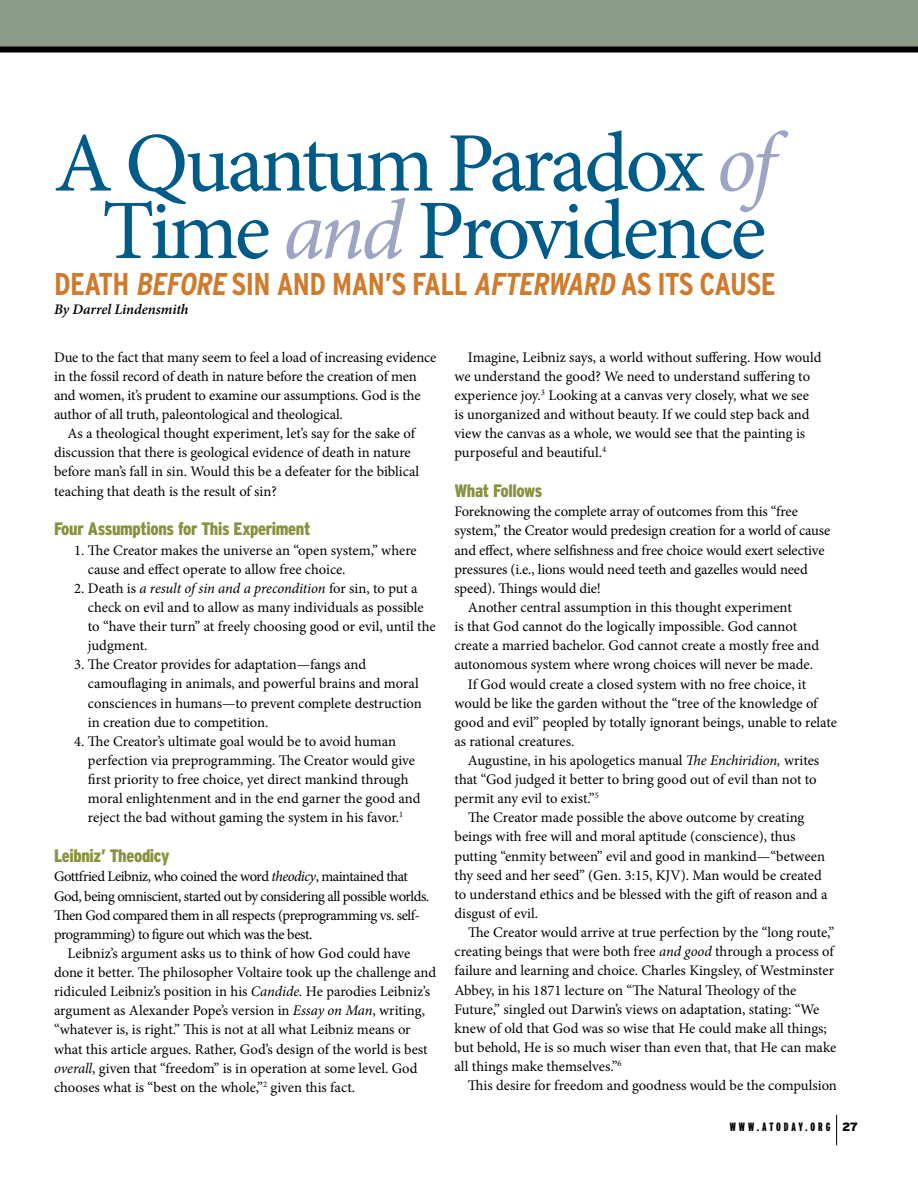
<style>
.page{position:relative;width:918px;height:1188px;background:#fff}
.page>*{position:absolute;margin:0;border:0;box-sizing:border-box;transform-origin:0 0}
.t1{font:84.75px/67.5px "Minion Pro";letter-spacing:-.04em;color:#005b89;text-align:center}
.t2{font:700 condensed 31.5px "Interstate";letter-spacing:-.02em;color:#ce7b2d}
.t3{font:italic 700 condensed 31.5px "Interstate";color:#ce7b2d}
.t4{font:900 condensed 18px "Interstate";letter-spacing:-.02em;color:#88913e}
.t5{font:14.7px/19.2px "Minion Pro";letter-spacing:-.005em;color:#000}
.t6{font:14.7px/19.2px "Minion Pro";letter-spacing:-.03em;color:#000}
.t7{font:italic 600 14.7px "Minion Pro";letter-spacing:-.01em;color:#000}
.t8{font:900 extra-condensed 12px "Interstate";color:#000}
.s1{font-style:italic;color:#9ca5c3}
.s2{font-style:normal}
.s3{font-style:italic}
.s4{font-stretch:normal}
</style>
<div class="page">
<hr style="left:836px;top:1115px;width:1px;height:30px;background:#000">
<div style="left:0;top:0;width:918px;height:49px;background:#8b9d89"></div>
<div style="left:0;top:46px;width:918px;height:6px;background:#000"></div>
<h1 class="t1" style="left:54px;top:130px;width:722px">A Quantum Paradox <span class="s1">of<br></span>Time <span class="s1">and</span> Providence</h1>
<h2 class="t3" style="left:54px;top:267px;width:114px"><span class="s2">DEATH</span> BEFORE</h2>
<h2 class="t2" style="left:232px;top:267px;width:62px">SIN AND</h2>
<h2 class="t2" style="left:332px;top:267px;width:175px">MAN ’S FALL <span class="s3">AFTERWARD</span></h2>
<h2 class="t2" style="left:621px;top:267px;width:110px">AS ITS CAUSE</h2>
<p class="t7" style="left:54px;top:299px;width:136px">By Darrel Lindensmith</p>
<p class="t5" style="left:54px;top:347px;width:384px">Due to the fact that many seem to feel a load of increasing evidence in the fossil record of death in nature before the creation of men and women, it’s prudent to examine our assumptions. God is the author of all truth, paleontological and theological.</p>
<p class="t5" style="left:54px;top:424px;width:367px;text-indent:13px">As a theological thought experiment, let’s say for the sake of discussion that there is geological evidence of death in nature before man’s fall in sin. Would this be a defeater for the biblical teaching that death is the result of sin?</p>
<p class="t4" style="left:54px;top:519px;width:258px">Four Assumptions for This Experiment</p>
<p class="t5" style="left:88px;top:540px;width:330px;text-indent:-14px">1. The Creator makes the universe an “open system,” where cause and effect operate to allow free choice.</p>
<p class="t5" style="left:88px;top:579px;width:349px;text-indent:-14px">2. Death is <span class="s3">a result of sin and a precondition</span> for sin, to put a check on evil and to allow as many individuals as possible to “have their turn” at freely choosing good or evil, until the judgment.</p>
<p class="t5" style="left:88px;top:655px;width:335px;text-indent:-14px">3. The Creator provides for adaptation—fangs and camouflaging in animals, and powerful brains and moral consciences in humans—to prevent complete destruction in creation due to competition.</p>
<p class="t5" style="left:88px;top:732px;width:334px;text-indent:-14px">4. The Creator’s ultimate goal would be to avoid human perfection via preprogramming. The Creator would give first priority to free choice, yet direct mankind through moral enlightenment and in the end garner the good and reject the bad without gaming the system in his favor.<sup>1</sup></p>
<p class="t4" style="left:54px;top:846px;width:117px">Leibniz’ Theodicy</p>
<p class="t6" style="left:54px;top:867px;width:377px">Gottfried Leibniz, who coined the word <span class="s3">theodicy</span>, maintained that God, being omniscient, started out by considering all possible worlds.<br>Then God compared them in all respects (preprogramming vs. self&shy;programming) to figure out which was the best.</p>
<p class="t5" style="left:54px;top:944px;width:384px;text-indent:13px">Leibniz’s argument asks us to think of how God could have done it better. The philosopher Voltaire took up the challenge and ridiculed Leibniz’s position in his <span class="s3">Candide.</span> He parodies Leibniz’s argument as Alexander Pope’s version in <span class="s3">Essay on Man</span>, writing, “whatever is, is right.” This is not at all what Leibniz means or what this article argues. Rather, God’s design of the world is best <span class="s3">overall</span>, given that “freedom” is in operation at some level. God chooses what is “best on the whole,”<sup>2</sup> given this fact.</p>
<p class="t5" style="left:454px;top:347px;width:369px;text-indent:14px">Imagine, Leibniz says, a world without suffering. How would we understand the good? We need to understand suffering to experience joy.<sup>3</sup> Looking at a canvas very closely, what we see is unorganized and without beauty. If we could step back and view the canvas as a whole, we would see that the painting is purposeful and beautiful.<sup>4</sup></p>
<p class="t4" style="left:454px;top:481px;width:89px">What Follows</p>
<p class="t5" style="left:454px;top:502px;width:345px">Foreknowing the complete array of outcomes from this “free</p>
<p class="t5" style="left:454px;top:521px;width:377px">system,” the Creator would predesign creation for a world of cause</p>
<p class="t5" style="left:454px;top:540px;width:372px">and effect, where selfishness and free choice would exert selective</p>
<p class="t5" style="left:454px;top:560px;width:355px">pressures (i.e., lions would need teeth and gazelles would need</p>
<p class="t5" style="left:454px;top:579px;width:148px">speed). Things would die!</p>
<p class="t5" style="left:468px;top:598px;width:325px">Another central assumption in this thought experiment</p>
<p class="t5" style="left:454px;top:617px;width:344px">is that God cannot do the logically impossible. God cannot</p>
<p class="t5" style="left:454px;top:636px;width:366px">create a married bachelor. God cannot create a mostly free and</p>
<p class="t5" style="left:454px;top:655px;width:360px">autonomous system where wrong choices will never be made.</p>
<p class="t5" style="left:468px;top:674px;width:340px">If God would create a closed system with no free choice, it</p>
<p class="t5" style="left:454px;top:693px;width:365px">would be like the garden without the “tree of the knowledge of</p>
<p class="t5" style="left:454px;top:713px;width:384px">good and evil” peopled by totally ignorant beings, unable to relate</p>
<p class="t5" style="left:454px;top:732px;width:121px">as rational creatures.</p>
<p class="t5" style="left:468px;top:751px;width:353px">Augustine, in his apologetics manual <span class="s3">The Enchiridion,</span> writes</p>
<p class="t5" style="left:454px;top:770px;width:364px">that “God judged it better to bring good out of evil than not to</p>
<p class="t5" style="left:454px;top:789px;width:146px">permit any evil to exist.”<sup>5</sup></p>
<p class="t5" style="left:468px;top:808px;width:338px">The Creator made possible the above outcome by creating</p>
<p class="t5" style="left:455px;top:827px;width:343px">beings with free will and moral aptitude (conscience), thus</p>
<p class="t5" style="left:455px;top:846px;width:372px">putting “enmity between” evil and good in mankind—“between</p>
<p class="t5" style="left:455px;top:866px;width:369px">thy seed and her seed” (Gen. 3:15, KJV). Man would be created</p>
<p class="t5" style="left:455px;top:885px;width:374px">to understand ethics and be blessed with the gift of reason and a</p>
<p class="t5" style="left:455px;top:904px;width:85px">disgust of evil.</p>
<p class="t5" style="left:468px;top:923px;width:368px">The Creator would arrive at true perfection by the “long route,”</p>
<p class="t5" style="left:455px;top:942px;width:381px">creating beings that were both free <span class="s3">and good</span> through a process of</p>
<p class="t5" style="left:455px;top:961px;width:381px">failure and learning and choice. Charles Kingsley, of Westminster</p>
<p class="t5" style="left:455px;top:980px;width:344px">Abbey, in his 1871 lecture on “The Natural Theology of the</p>
<p class="t5" style="left:455px;top:999px;width:366px">Future,” singled out Darwin’s views on adaptation, stating: “We</p>
<p class="t5" style="left:455px;top:1019px;width:374px">knew of old that God was so wise that He could make all things;</p>
<p class="t5" style="left:455px;top:1038px;width:383px">but behold, He is so much wiser than even that, that He can make</p>
<p class="t5" style="left:455px;top:1057px;width:169px">all things make themselves.”<sup>6</sup></p>
<p class="t5" style="left:468px;top:1076px;width:371px">This desire for freedom and goodness would be the compulsion</p>
<p class="t8" style="left:730px;top:1121px;width:10px">WWW</p>
<p class="t8" style="left:757px;top:1121px;width:27px">.ATODA</p>
<p class="t8" style="left:798px;top:1121px;width:61px">Y.ORG <span class="s4">27</span></p>
</div>
